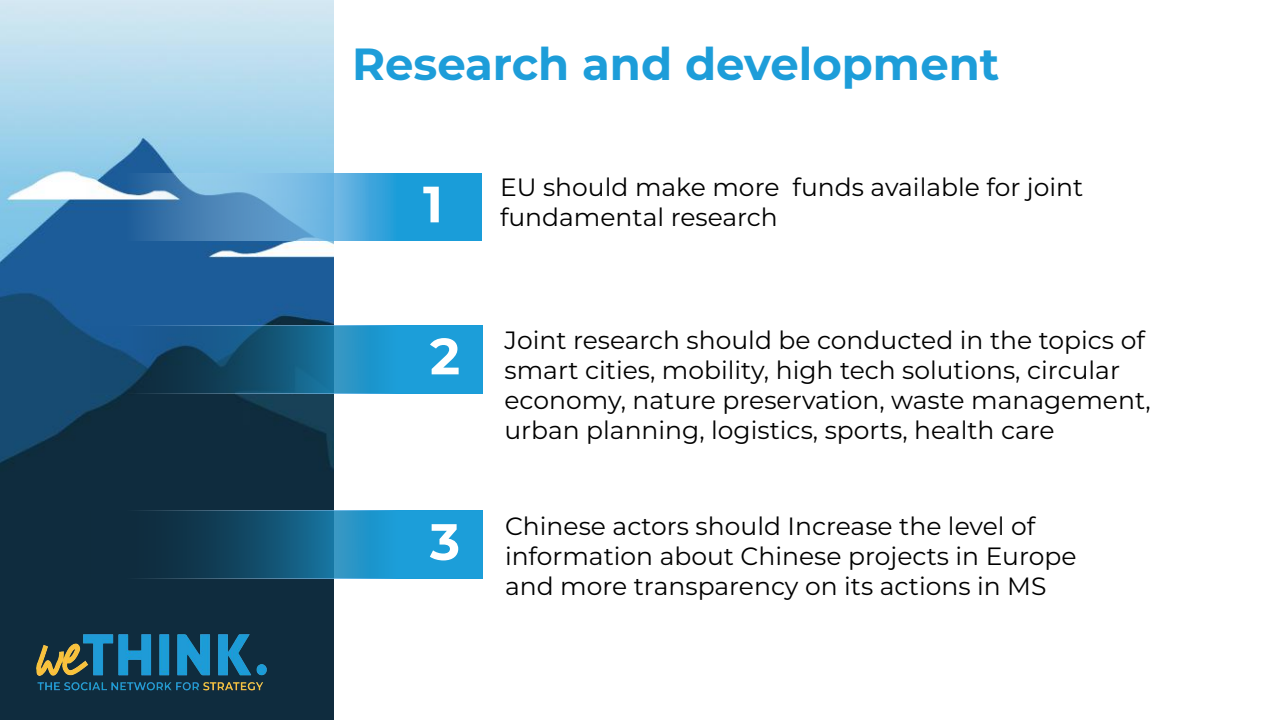
<style>
.page{position:relative;width:1280px;height:720px;background:#fff}
.page>*{position:absolute;margin:0;border:0;box-sizing:border-box;transform-origin:0 0}
.t1{font:700 51px "Montserrat";color:#fff}
.t2{font:700 45px "Montserrat";color:#1d9dd9}
.t3{font:25px/30px "Montserrat";color:#000}
</style>
<div class="page">
<img style="left:0;top:0;width:334px;height:720px">
<img style="left:34px;top:632px;width:235px;height:58px">
<svg style="left:88px;top:327px;width:393px;height:65px;background:#186c98"></svg>
<svg style="left:86px;top:173px;width:396px;height:68px;background:#4a9acc"></svg>
<svg style="left:88px;top:512px;width:393px;height:65px;background:#166388"></svg>
<h2 class="t2" style="left:352px;top:31px;width:649px">Research and development</h2>
<h1 class="t1" style="left:423px;top:167px;width:21px">1</h1>
<p class="t3" style="left:500px;top:171px;width:585px">EU should make more funds available for joint fundamental research</p>
<h1 class="t1" style="left:430px;top:319px;width:32px">2</h1>
<p class="t3" style="left:504px;top:324px;width:648px">Joint research should be conducted in the topics of smart cities, mobility, high tech solutions, circular economy, nature preservation, waste management, urban planning, logistics, sports, health care</p>
<h1 class="t1" style="left:430px;top:505px;width:32px">3</h1>
<p class="t3" style="left:505px;top:510px;width:573px">Chinese actors should Increase the level of information about Chinese projects in Europe and more transparency on its actions in MS</p>
</div>
